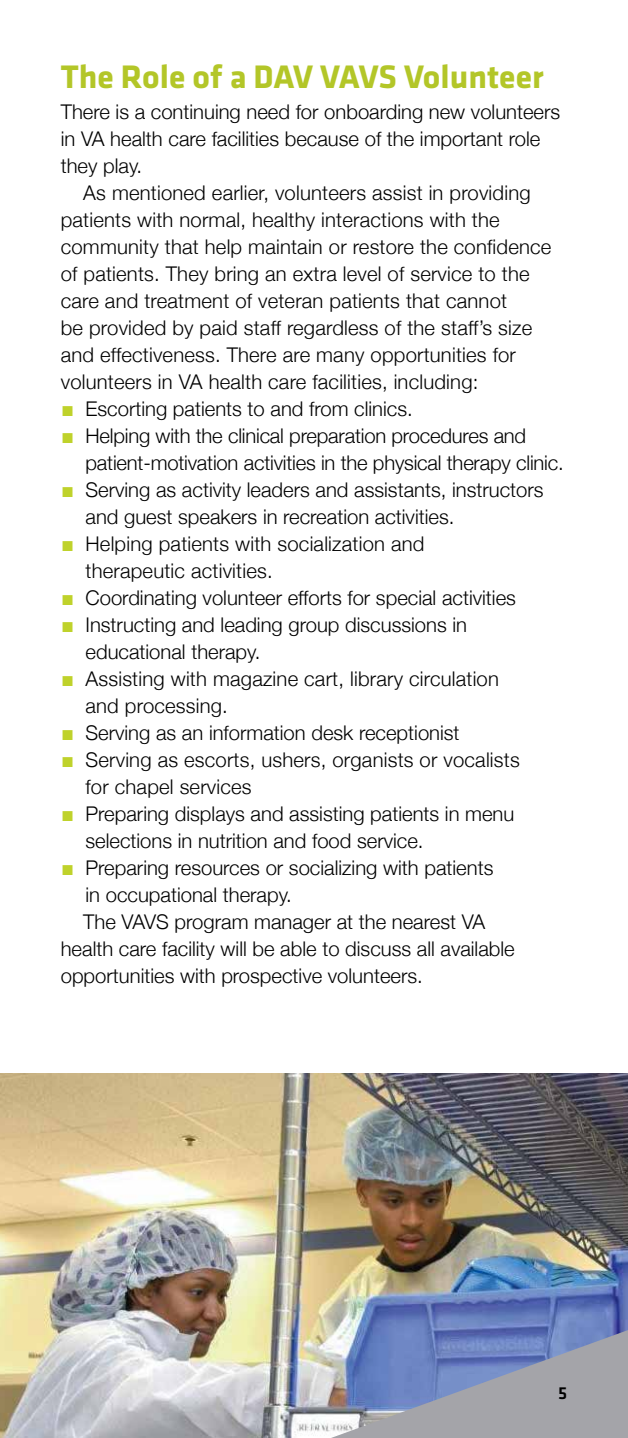
<style>
.page{position:relative;width:628px;height:1438px;background:#fff}
.page>*{position:absolute;margin:0;border:0;box-sizing:border-box;transform-origin:0 0}
.t1{font:700 33.75px "Klavika";color:#b3c628}
.t2{font:300 20.25px/27px "Helvetica Neue";color:#000}
.t3{font:500 18px "Klavika";color:#000}
.s1{font-family:"Klavika";color:#bfd22b}
</style>
<div class="page">
<img style="left:0;top:1074px;width:628px;height:364px">
<svg style="left:331px;top:1330px;width:297px;height:108px;background:#8d97b4"></svg>
<h1 class="t1" style="left:61px;top:52px;width:484px">The Role of a DAV VAVS Volunteer</h1>
<p class="t2" style="left:61px;top:97px;width:501px">There is a continuing need for onboarding new volunteers in VA health care facilities because of the important role they play.</p>
<p class="t2" style="left:61px;top:178px;width:492px;text-indent:22px">As mentioned earlier, volunteers assist in providing patients with normal, healthy interactions with the community that help maintain or restore the confidence of patients. They bring an extra level of service to the care and treatment of veteran patients that cannot<br>be provided by paid staff regardless of the staff’s size and effectiveness. There are many opportunities for volunteers in VA health care facilities, including:<br><span class="s1">́</span> Escorting patients to and from clinics.<br><span class="s1">́</span> Helping with the clinical preparation procedures and</p>
<p class="t2" style="left:85px;top:448px;width:480px">patient-motivation activities in the physical therapy clinic.</p>
<p class="t2" style="left:61px;top:475px;width:484px"><span class="s1">́</span> Serving as activity leaders and assistants, instructors</p>
<p class="t2" style="left:85px;top:502px;width:370px">and guest speakers in recreation activities.</p>
<p class="t2" style="left:61px;top:529px;width:365px"><span class="s1">́</span> Helping patients with socialization and</p>
<p class="t2" style="left:85px;top:556px;width:189px">therapeutic activities.</p>
<p class="t2" style="left:61px;top:583px;width:456px"><span class="s1">́</span> Coordinating volunteer efforts for special activities</p>
<p class="t2" style="left:61px;top:610px;width:408px"><span class="s1">́</span> Instructing and leading group discussions in</p>
<p class="t2" style="left:85px;top:637px;width:176px">educational therapy.</p>
<p class="t2" style="left:61px;top:664px;width:440px"><span class="s1">́</span> Assisting with magazine cart, library circulation</p>
<p class="t2" style="left:85px;top:691px;width:144px">and processing.</p>
<p class="t2" style="left:61px;top:718px;width:400px"><span class="s1">́</span> Serving as an information desk receptionist</p>
<p class="t2" style="left:61px;top:745px;width:460px"><span class="s1">́</span> Serving as escorts, ushers, organists or vocalists</p>
<p class="t2" style="left:85px;top:772px;width:168px">for chapel services</p>
<p class="t2" style="left:61px;top:799px;width:455px"><span class="s1">́</span> Preparing displays and assisting patients in menu</p>
<p class="t2" style="left:85px;top:826px;width:339px">selections in nutrition and food service.</p>
<p class="t2" style="left:61px;top:853px;width:434px"><span class="s1">́</span> Preparing resources or socializing with patients</p>
<p class="t2" style="left:85px;top:880px;width:208px">in occupational therapy.</p>
<p class="t2" style="left:83px;top:907px;width:403px">The VAVS program manager at the nearest VA</p>
<p class="t2" style="left:61px;top:934px;width:455px">health care facility will be able to discuss all available</p>
<p class="t2" style="left:61px;top:961px;width:363px">opportunities with prospective volunteers.</p>
<p class="t3" style="left:558px;top:1380px;width:11px">5</p>
</div>
